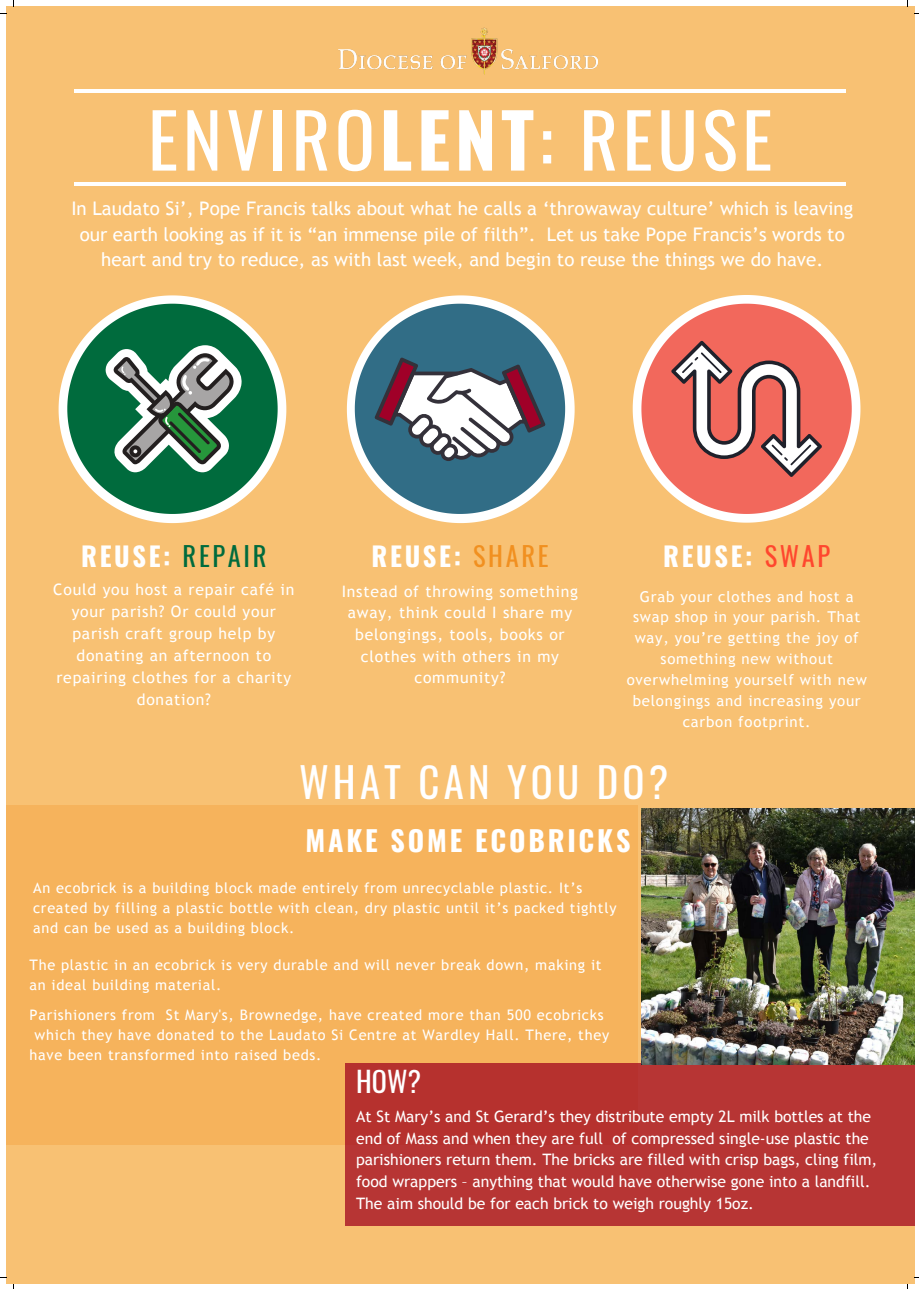
<style>
.page{position:relative;width:919px;height:1289px;background:#fff}
.page>*{position:absolute;margin:0;border:0;box-sizing:border-box;transform-origin:0 0}
.t1{font:74.47px "Oswald";letter-spacing:.06em;color:#fff}
.t2{font:40.88px "Oswald";letter-spacing:.1em;color:#fff}
.t3{font:700 28.05px "Oswald";letter-spacing:.1em;color:#fff}
.t4{font:28.05px "Oswald";color:#fff}
.t5{font:700 26.47px "Oswald";letter-spacing:.1em;color:#fff}
.t6{font:18.75px/26px "Trebuchet MS";color:#fff;text-align:center}
.t7{font:15.75px/21.7px "Trebuchet MS";color:#fff}
.t8{font:15.75px/22px "Trebuchet MS";letter-spacing:.05em;color:#fff;text-align:center}
.t9{font:15px/20.9px "Trebuchet MS";letter-spacing:.05em;color:#fff;text-align:center}
.t10{font:14.55px/20px "Trebuchet MS";letter-spacing:.05em;color:#fff}
.s1{font-weight:700}
.s2{font-weight:400;color:#006b3d}
.s3{font-weight:400;color:#f19020}
.s4{font-weight:400;color:#ff472e}
</style>
<div class="page">
<div style="left:6px;top:6px;width:907px;height:1277px;background:#f8c173"></div>
<svg style="left:59px;top:295px;width:227px;height:228px"></svg>
<svg style="left:632px;top:295px;width:228px;height:227px"></svg>
<svg style="left:347px;top:295px;width:227px;height:228px"></svg>
<hr style="left:74px;top:182px;width:771px;height:3px;background:#fff">
<hr style="left:74px;top:89px;width:771px;height:3px;background:#fff">
<img style="left:338px;top:28px;width:259px;height:46px">
<svg style="left:67px;top:304px;width:210px;height:210px;background:#5e936f"></svg>
<svg style="left:355px;top:304px;width:210px;height:210px;background:#7a8f94"></svg>
<svg style="left:641px;top:304px;width:210px;height:210px;background:#e38878"></svg>
<div style="left:6px;top:805px;width:631px;height:339px;background:#f6b35c"></div>
<div style="left:344px;top:1063px;width:569px;height:162px;background:#b73534"></div>
<img style="left:641px;top:808px;width:272px;height:256px">
<h1 class="t1" style="left:148px;top:82px;width:625px">ENVIRO<span class="s1">LENT</span>: REUSE</h1>
<p class="t6" style="left:71px;top:195px;width:783px">In Laudato Si’, Pope Francis talks about what he calls a ‘throwaway culture’ which is leaving our earth looking as if it is “an immense pile of filth”. Let us take Pope Francis’s words to heart and try to reduce, as with last week, and begin to reuse the things we do have.</p>
<h3 class="t5" style="left:81px;top:535px;width:187px">REUSE: <span class="s2">REPAIR</span></h3>
<p class="t8" style="left:53px;top:579px;width:242px">Could you host a repair café in your parish? Or could your parish craft group help by donating an afternoon to repairing clothes for a charity donation?</p>
<h3 class="t5" style="left:371px;top:535px;width:178px">REUSE: <span class="s3">SHARE</span></h3>
<p class="t8" style="left:341px;top:580px;width:238px;line-height:21.7px">Instead of throwing something away, think could I share my belongings, tools, books or clothes with others in my community?</p>
<h3 class="t5" style="left:663px;top:535px;width:168px">REUSE: <span class="s4">SWAP</span></h3>
<p class="t9" style="left:626px;top:586px;width:241px">Grab your clothes and host a swap shop in your parish. That way, you’re getting the joy of something new without overwhelming yourself with new belongings and increasing your carbon footprint.</p>
<h2 class="t2" style="left:299px;top:750px;width:370px">WHAT CAN YOU DO?</h2>
<h3 class="t3" style="left:305px;top:818px;width:326px">MAKE SOME ECOBRICKS</h3>
<p class="t10" style="left:33px;top:878px;width:585px">An ecobrick is a building block made entirely from unrecyclable plastic. It’s created by filling a plastic bottle with clean, dry plastic until it’s packed tightly and can be used as a building block.</p>
<p class="t10" style="left:29px;top:954px;width:573px">The plastic in an ecobrick is very durable and will never break down, making it an ideal building material.</p>
<p class="t10" style="left:29px;top:1005px;width:575px">Parishioners from St Mary's, Brownedge, have created more than 500 ecobricks</p>
<p class="t10" style="left:35px;top:1025px;width:576px">which they have donated to the Laudato Si Centre at Wardley Hall. There, they</p>
<p class="t10" style="left:29px;top:1045px;width:293px">have been transformed into raised beds.</p>
<h3 class="t4" style="left:356px;top:1059px;width:66px">HOW?</h3>
<p class="t7" style="left:356px;top:1105px;width:522px">At St Mary’s and St Gerard’s they distribute empty 2L milk bottles at the end of Mass and when they are full of compressed single-use plastic the parishioners return them. The bricks are filled with crisp bags, cling film, food wrappers – anything that would have otherwise gone into a landfill.<br>The aim should be for each brick to weigh roughly 15oz.</p>
</div>
